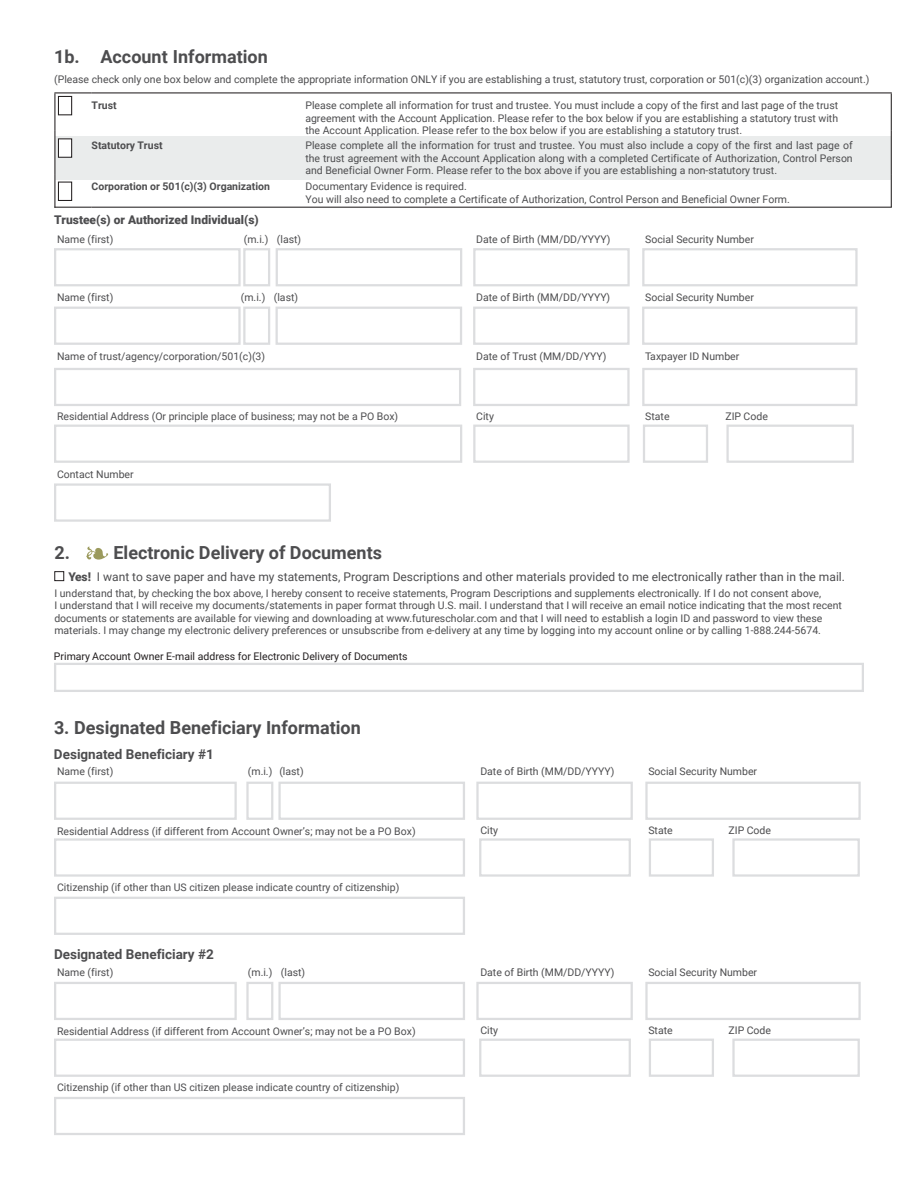
<style>
.page{position:relative;width:918px;height:1188px;background:#fff}
.page>*{position:absolute;margin:0;border:0;box-sizing:border-box;transform-origin:0 0}
.t1{font:700 18px "Roboto";color:#4d4d4f}
.t2{font:700 13.5px "Roboto";color:#4d4d4f}
.t3{font:12px "Roboto";color:#4d4d4f}
.t4{font:900 12px "Roboto";color:#4d4d4f}
.t5{font:10.5px/12.6px "Roboto";color:#4d4d4f;text-align:justify}
.t6{font:10.5px "Roboto";color:#231f20}
.t7{font:700 10.5px "Roboto";color:#4d4d4f}
.s1{font-style:inherit}
.s2{font-weight:900}
</style>
<div class="page">
<div style="left:55px;top:137px;width:37px;height:43px;background:#eaecec"></div>
<div style="left:92px;top:137px;width:213px;height:43px;background:#eaecec"></div>
<div style="left:305px;top:137px;width:586px;height:43px;background:#eaecec"></div>
<hr style="left:54px;top:92px;width:38px;height:1px;background:#231f20">
<hr style="left:54px;top:93px;width:1px;height:38px;background:#231f20">
<hr style="left:92px;top:92px;width:800px;height:1px;background:#231f20">
<hr style="left:891px;top:93px;width:1px;height:38px;background:#231f20">
<hr style="left:54px;top:131px;width:1px;height:43px;background:#231f20">
<hr style="left:891px;top:131px;width:1px;height:43px;background:#231f20">
<hr style="left:54px;top:174px;width:1px;height:34px;background:#231f20">
<hr style="left:891px;top:174px;width:1px;height:33px;background:#231f20">
<hr style="left:54px;top:207px;width:38px;height:1px;background:#231f20">
<hr style="left:92px;top:207px;width:800px;height:1px;background:#231f20">
<div style="left:58px;top:96px;width:14px;height:19px;border:1px solid #231f20"></div>
<div style="left:58px;top:139px;width:14px;height:18px;background:#fff"></div>
<div style="left:58px;top:138px;width:14px;height:20px;border:1px solid #231f20"></div>
<div style="left:58px;top:182px;width:14px;height:19px;border:1px solid #231f20"></div>
<div style="left:54px;top:248px;width:187px;height:38px;border:2px solid #dcdddf"></div>
<div style="left:243px;top:248px;width:27px;height:38px;border:2px solid #dcdddf"></div>
<div style="left:276px;top:248px;width:186px;height:38px;border:2px solid #dcdddf"></div>
<div style="left:473px;top:248px;width:157px;height:38px;border:2px solid #dcdddf"></div>
<div style="left:642px;top:248px;width:216px;height:38px;border:2px solid #dcdddf"></div>
<div style="left:54px;top:307px;width:187px;height:38px;border:2px solid #dcdddf"></div>
<div style="left:243px;top:307px;width:27px;height:38px;border:2px solid #dcdddf"></div>
<div style="left:276px;top:307px;width:186px;height:38px;border:2px solid #dcdddf"></div>
<div style="left:473px;top:307px;width:157px;height:38px;border:2px solid #dcdddf"></div>
<div style="left:642px;top:307px;width:215px;height:38px;border:2px solid #dcdddf"></div>
<div style="left:54px;top:368px;width:407px;height:38px;border:2px solid #dcdddf"></div>
<div style="left:473px;top:368px;width:157px;height:38px;border:2px solid #dcdddf"></div>
<div style="left:642px;top:368px;width:215px;height:38px;border:2px solid #dcdddf"></div>
<div style="left:54px;top:425px;width:408px;height:38px;border:2px solid #dcdddf"></div>
<div style="left:473px;top:425px;width:157px;height:38px;border:2px solid #dcdddf"></div>
<div style="left:643px;top:425px;width:65px;height:38px;border:2px solid #dcdddf"></div>
<div style="left:726px;top:425px;width:128px;height:38px;border:2px solid #dcdddf"></div>
<div style="left:54px;top:483px;width:277px;height:39px;border:2px solid #dcdddf"></div>
<div style="left:54px;top:571px;width:10px;height:10px;border:1px solid #231f20"></div>
<div style="left:54px;top:663px;width:810px;height:29px;border:2px solid #dcdddf"></div>
<div style="left:54px;top:782px;width:183px;height:38px;border:2px solid #dcdddf"></div>
<div style="left:246px;top:782px;width:27px;height:38px;border:2px solid #dcdddf"></div>
<div style="left:278px;top:782px;width:187px;height:38px;border:2px solid #dcdddf"></div>
<div style="left:476px;top:782px;width:157px;height:38px;border:2px solid #dcdddf"></div>
<div style="left:645px;top:782px;width:216px;height:38px;border:2px solid #dcdddf"></div>
<div style="left:54px;top:838px;width:411px;height:39px;border:2px solid #dcdddf"></div>
<div style="left:479px;top:838px;width:152px;height:39px;border:2px solid #dcdddf"></div>
<div style="left:649px;top:838px;width:65px;height:39px;border:2px solid #dcdddf"></div>
<div style="left:732px;top:838px;width:128px;height:39px;border:2px solid #dcdddf"></div>
<div style="left:54px;top:897px;width:411px;height:38px;border:2px solid #dcdddf"></div>
<div style="left:54px;top:982px;width:183px;height:38px;border:2px solid #dcdddf"></div>
<div style="left:246px;top:982px;width:27px;height:38px;border:2px solid #dcdddf"></div>
<div style="left:278px;top:982px;width:187px;height:38px;border:2px solid #dcdddf"></div>
<div style="left:476px;top:982px;width:157px;height:38px;border:2px solid #dcdddf"></div>
<div style="left:645px;top:982px;width:216px;height:38px;border:2px solid #dcdddf"></div>
<div style="left:54px;top:1039px;width:411px;height:38px;border:2px solid #dcdddf"></div>
<div style="left:479px;top:1039px;width:152px;height:38px;border:2px solid #dcdddf"></div>
<div style="left:649px;top:1039px;width:65px;height:38px;border:2px solid #dcdddf"></div>
<div style="left:732px;top:1039px;width:128px;height:38px;border:2px solid #dcdddf"></div>
<div style="left:54px;top:1097px;width:411px;height:38px;border:2px solid #dcdddf"></div>
<svg style="left:86px;top:547px;width:22px;height:13px"></svg>
<h1 class="t1" style="left:54px;top:44px;width:215px">1b. Account Information</h1>
<p class="t5" style="left:54px;top:72px;width:817px">(Please check only one box below and complete the appropriate information ONLY if you are establishing a trust, statutory trust, corporation or 501(c)(3) organization account.)</p>
<p class="t7" style="left:92px;top:98px;width:27px">Trust</p>
<p class="t5" style="left:305px;top:99px;width:534px">Please complete all information for trust and trustee. You must include a copy of the first and last page of the trust agreement with the Account Application. Please refer to the box below if you are establishing a statutory trust with the Account Application. Please refer to the box below if you are establishing a statutory trust.</p>
<p class="t7" style="left:92px;top:138px;width:73px">Statutory Trust</p>
<p class="t5" style="left:305px;top:139px;width:549px">Please complete all the information for trust and trustee. You must also include a copy of the first and last page of the trust agreement with the Account Application along with a completed Certificate of Authorization, Control Person and Benef<span class="s1">i</span>cial Owner Form. Please refer to the box above if you are establishing a non-statutory trust.</p>
<p class="t7" style="left:92px;top:179px;width:180px">Corporation or 501(c)(3) Organization</p>
<p class="t5" style="left:306px;top:180px;width:486px">Documentary Evidence is required.<br>You will also need to complete a Certificate of Authorization, Control Person and Benef<span class="s1">i</span>cial Owner <span class="s1">Form.</span></p>
<p class="t4" style="left:54px;top:212px;width:206px">Trustee(s) or Authorized Individual(s)</p>
<p class="t5" style="left:57px;top:233px;width:58px">Name (first)</p>
<p class="t5" style="left:244px;top:233px;width:59px">(m.i.) (last)</p>
<p class="t5" style="left:476px;top:232px;width:136px">Date of Birth (MM/DD/YYYY)</p>
<p class="t5" style="left:645px;top:233px;width:110px">Social Security Number</p>
<p class="t5" style="left:57px;top:291px;width:58px">Name (first)</p>
<p class="t5" style="left:241px;top:291px;width:59px">(m.i.) (last)</p>
<p class="t5" style="left:476px;top:291px;width:136px">Date of Birth (MM/DD/YYYY)</p>
<p class="t5" style="left:645px;top:291px;width:110px">Social Security Number</p>
<p class="t5" style="left:57px;top:349px;width:210px">Name of trust/agency/corporation/501(c)(3)</p>
<p class="t5" style="left:476px;top:349px;width:132px">Date of Trust (MM/DD/YYY)</p>
<p class="t5" style="left:645px;top:349px;width:96px">Taxpayer ID Number</p>
<p class="t5" style="left:57px;top:410px;width:343px">Residential Address (Or principle place of business; may not be a PO Box)</p>
<p class="t5" style="left:476px;top:410px;width:19px">City</p>
<p class="t5" style="left:645px;top:410px;width:26px">State</p>
<p class="t5" style="left:725px;top:410px;width:44px">ZIP Code</p>
<p class="t5" style="left:57px;top:467px;width:78px">Contact Number</p>
<h1 class="t1" style="left:54px;top:540px;width:17px">2.</h1>
<h1 class="t1" style="left:113px;top:540px;width:270px">Electronic Delivery of Documents</h1>
<p class="t3" style="left:69px;top:568px;width:778px"><span class="s2">Yes!</span> I want to save paper and have my statements, Program Descriptions and other materials provided to me electronically rather than in the mail.</p>
<p class="t5" style="left:54px;top:586px;width:789px;text-align:left">I understand that, by checking the box above, I hereby consent to receive statements, Program Descriptions and supplements electronically. If I do not consent above,<br>I understand that I will receive my documents/statements in paper format through U.S. mail. I understand that I will receive an email notice indicating that the most recent documents or statements are available for viewing and downloading at www.futurescholar.com and that I will need to establish a login ID and password to view these materials. I may change my electronic delivery preferences or unsubscribe from e-delivery at any time by logging into my account online or by calling 1-888.244-5674.</p>
<p class="t6" style="left:54px;top:649px;width:355px">Primary Account Owner E-mail address for Electronic Delivery of Documents</p>
<h1 class="t1" style="left:54px;top:715px;width:308px">3. Designated Beneficiary Information</h1>
<p class="t2" style="left:54px;top:745px;width:161px">Designated Beneficiary #1</p>
<p class="t5" style="left:57px;top:765px;width:58px">Name (first)</p>
<p class="t5" style="left:248px;top:765px;width:57px">(m.i.) (last)</p>
<p class="t5" style="left:480px;top:765px;width:136px">Date of Birth (MM/DD/YYYY)</p>
<p class="t5" style="left:648px;top:765px;width:110px">Social Security Number</p>
<p class="t5" style="left:57px;top:824px;width:360px">Residential Address (if different from Account Owner’s; may not be a PO Box)</p>
<p class="t5" style="left:480px;top:824px;width:19px">City</p>
<p class="t5" style="left:648px;top:824px;width:26px">State</p>
<p class="t5" style="left:729px;top:824px;width:44px">ZIP Code</p>
<p class="t5" style="left:57px;top:880px;width:344px">Citizenship (if other than US citizen please indicate country of citizenship)</p>
<p class="t2" style="left:54px;top:945px;width:161px">Designated Beneficiary #2</p>
<p class="t5" style="left:57px;top:965px;width:58px">Name (first)</p>
<p class="t5" style="left:248px;top:965px;width:59px">(m.i.) (last)</p>
<p class="t5" style="left:480px;top:965px;width:136px">Date of Birth (MM/DD/YYYY)</p>
<p class="t5" style="left:648px;top:965px;width:110px">Social Security Number</p>
<p class="t5" style="left:57px;top:1024px;width:360px">Residential Address (if different from Account Owner’s; may not be a PO Box)</p>
<p class="t5" style="left:480px;top:1024px;width:19px">City</p>
<p class="t5" style="left:648px;top:1024px;width:26px">State</p>
<p class="t5" style="left:729px;top:1024px;width:44px">ZIP Code</p>
<p class="t5" style="left:57px;top:1081px;width:344px">Citizenship (if other than US citizen please indicate country of citizenship)</p>
</div>
